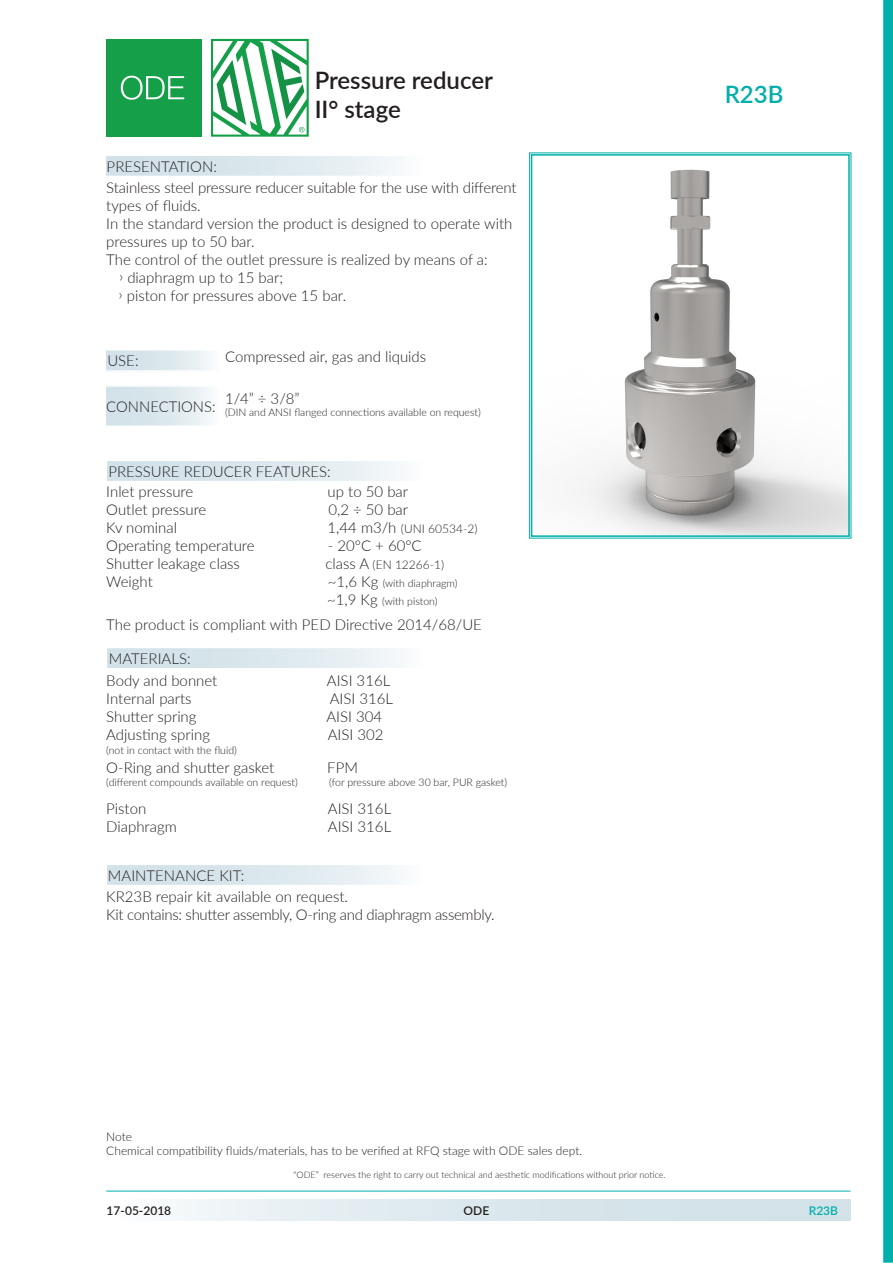
<style>
.page{position:relative;width:893px;height:1263px;background:#fff}
.page>*{position:absolute;margin:0;border:0;box-sizing:border-box;transform-origin:0 0}
.t1{font:600 24px "Lato";color:#231f20}
.t2{font:600 24px "Lato";color:#00afab}
.t3{font:300 15px/18px "Lato";color:#231f20}
.t4{font:300 15px "Lato";letter-spacing:-.02em;color:#231f20}
.t5{font:300 12px "Lato";color:#231f20}
.t6{font:600 12px "Lato";color:#231f20}
.t7{font:600 12px "Lato";color:#00afab}
.t8{font:300 10.5px "Lato";color:#231f20}
.t9{font:300 9px "Lato";color:#231f20}
.s1{font-size:15px}
</style>
<div class="page">
<hr style="left:106px;top:1191px;width:744px;height:1px;background:#00afab">
<div style="left:106px;top:39px;width:95px;height:97px;background:#169f49"></div>
<svg style="left:121px;top:76px;width:63px;height:24px"></svg>
<svg style="left:211px;top:39px;width:98px;height:98px"></svg>
<div style="left:106px;top:1199px;width:744px;height:22px;background:linear-gradient(to right,#f4f8fa,#cbdde5)"></div>
<svg style="left:883px;top:0;width:10px;height:1263px"></svg>
<div style="left:105px;top:155px;width:319px;height:21px;background:linear-gradient(to right,#cbdde5,#f3f7f9)"></div>
<div style="left:104px;top:154px;width:321px;height:23px;border:2px solid #fff"></div>
<div style="left:105px;top:386px;width:115px;height:40px;background:linear-gradient(to right,#ccdde5,#f2f7f9)"></div>
<div style="left:104px;top:385px;width:117px;height:42px;border:2px solid #fff"></div>
<div style="left:105px;top:350px;width:115px;height:21px;background:linear-gradient(to right,#ccdde5,#f2f7f9)"></div>
<div style="left:104px;top:349px;width:117px;height:23px;border:2px solid #fff"></div>
<div style="left:106px;top:460px;width:319px;height:22px;background:linear-gradient(to right,#cbdde5,#f3f7f9)"></div>
<div style="left:106px;top:460px;width:320px;height:22px;border:2px solid #fff"></div>
<div style="left:106px;top:647px;width:319px;height:22px;background:linear-gradient(to right,#cbdde5,#f3f7f9)"></div>
<div style="left:106px;top:647px;width:320px;height:22px;border:2px solid #fff"></div>
<div style="left:106px;top:864px;width:319px;height:21px;background:linear-gradient(to right,#cbdde5,#f3f7f9)"></div>
<div style="left:106px;top:863px;width:320px;height:23px;border:2px solid #fff"></div>
<svg style="left:529px;top:152px;width:322px;height:387px"></svg>
<div style="left:531px;top:154px;width:319px;height:383px;border:2px solid #00afab"></div>
<p class="t3" style="left:107px;top:157px;width:112px">PRESENTATION:</p>
<p class="t1" style="left:315px;top:63px;width:180px">Pressure reducer</p>
<p class="t1" style="left:315px;top:92px;width:88px">II° stage</p>
<p class="t3" style="left:106px;top:178px;width:412px">Stainless steel pressure reducer suitable for the use with different types of fluids.</p>
<p class="t3" style="left:106px;top:214px;width:408px">In the standard version the product is designed to operate with pressures up to 50 bar.</p>
<p class="t3" style="left:106px;top:250px;width:383px">The control of the outlet pressure is realized by means of a:</p>
<p class="t3" style="left:119px;top:268px;width:166px">› diaphragm up to 15 bar;</p>
<p class="t3" style="left:118px;top:286px;width:229px">› piston for pressures above 15 bar.</p>
<p class="t3" style="left:107px;top:351px;width:33px">USE:</p>
<p class="t3" style="left:106px;top:397px;width:111px">CONNECTIONS:</p>
<p class="t3" style="left:225px;top:347px;width:203px">Compressed air, gas and liquids</p>
<p class="t3" style="left:225px;top:389px;width:76px">1/4” ÷ 3/8”</p>
<p class="t8" style="left:225px;top:405px;width:257px">(DIN and ANSI flanged connections available on request)</p>
<p class="t3" style="left:108px;top:462px;width:224px">PRESSURE REDUCER FEATURES:</p>
<p class="t3" style="left:106px;top:482px;width:89px">Inlet pressure</p>
<p class="t3" style="left:327px;top:482px;width:82px">up to 50 bar</p>
<p class="t3" style="left:106px;top:500px;width:102px">Outlet pressure</p>
<p class="t3" style="left:328px;top:500px;width:81px">0,2 ÷ 50 bar</p>
<p class="t3" style="left:106px;top:518px;width:72px">Kv nominal</p>
<p class="t5" style="left:328px;top:520px;width:151px"><span class="s1">1,44 m3/h</span> (UNI 60534-2)</p>
<p class="t3" style="left:106px;top:536px;width:150px">Operating temperature</p>
<p class="t3" style="left:328px;top:536px;width:95px">- 20°C + 60°C</p>
<p class="t3" style="left:106px;top:554px;width:135px">Shutter leakage class</p>
<p class="t5" style="left:325px;top:556px;width:120px"><span class="s1">class A</span> (EN 12266-1)</p>
<p class="t3" style="left:106px;top:572px;width:48px">Weight</p>
<p class="t8" style="left:328px;top:576px;width:131px"><span class="s1">~1,6 Kg</span> (with diaphragm)</p>
<p class="t8" style="left:327px;top:594px;width:112px"><span class="s1">~1,9 Kg</span> (with piston)</p>
<p class="t3" style="left:106px;top:615px;width:377px">The product is compliant with PED Directive 2014/68/UE</p>
<p class="t3" style="left:109px;top:649px;width:83px">MATERIALS:</p>
<p class="t3" style="left:106px;top:671px;width:113px">Body and bonnet</p>
<p class="t3" style="left:327px;top:671px;width:65px">AISI 316L</p>
<p class="t3" style="left:106px;top:689px;width:87px">Internal parts</p>
<p class="t3" style="left:330px;top:689px;width:65px">AISI 316L</p>
<p class="t3" style="left:106px;top:707px;width:92px">Shutter spring</p>
<p class="t3" style="left:326px;top:707px;width:57px">AISI 304</p>
<p class="t3" style="left:106px;top:725px;width:105px">Adjusting spring</p>
<p class="t3" style="left:328px;top:725px;width:57px">AISI 302</p>
<p class="t8" style="left:106px;top:742px;width:132px">(not in contact with the fluid)</p>
<p class="t3" style="left:106px;top:758px;width:170px">O-Ring and shutter gasket</p>
<p class="t3" style="left:327px;top:758px;width:32px">FPM</p>
<p class="t8" style="left:106px;top:775px;width:193px">(different compounds available on request)</p>
<p class="t8" style="left:329px;top:775px;width:179px">(for pressure above 30 bar, PUR gasket)</p>
<p class="t3" style="left:106px;top:799px;width:42px">Piston</p>
<p class="t3" style="left:328px;top:799px;width:65px">AISI 316L</p>
<p class="t3" style="left:106px;top:817px;width:72px">Diaphragm</p>
<p class="t3" style="left:328px;top:817px;width:65px">AISI 316L</p>
<p class="t3" style="left:108px;top:866px;width:138px">MAINTENANCE KIT:</p>
<p class="t3" style="left:106px;top:887px;width:243px">KR23B repair kit available on request.</p>
<p class="t4" style="left:106px;top:904px;width:390px">Kit contains: shutter assembly, O-ring and diaphragm assembly.</p>
<p class="t2" style="left:725px;top:77px;width:60px">R23B</p>
<p class="t5" style="left:106px;top:1128px;width:27px">Note</p>
<p class="t5" style="left:106px;top:1142px;width:477px">Chemical compatibility fluids/materials, has to be verified at RFQ stage with ODE sales dept.</p>
<p class="t9" style="left:294px;top:1168px;width:374px">“ODE” reserves the right to carry out technical and aesthetic modifications without prior notice.</p>
<p class="t6" style="left:107px;top:1201px;width:66px">17-05-2018</p>
<p class="t6" style="left:464px;top:1201px;width:27px">ODE</p>
<p class="t7" style="left:809px;top:1201px;width:31px">R23B</p>
</div>
